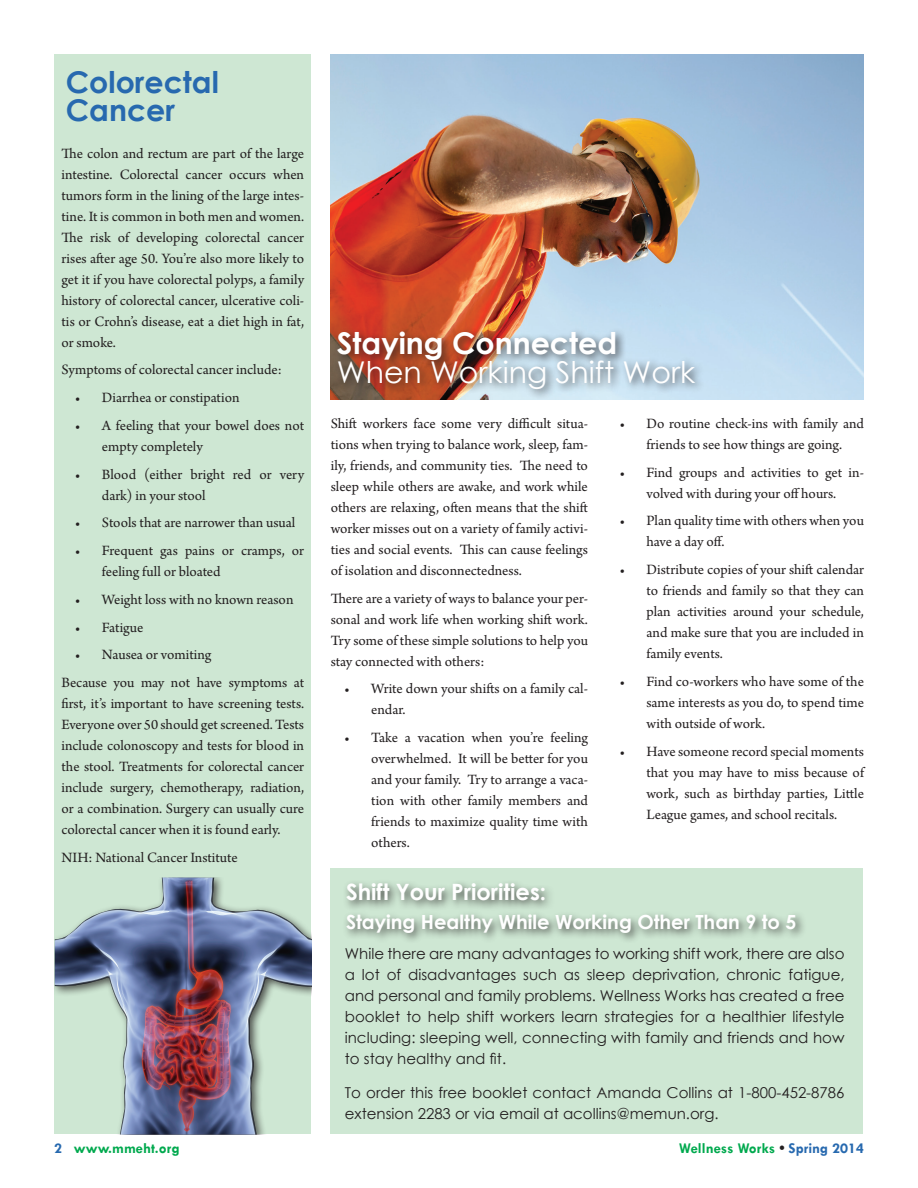
<style>
.page{position:relative;width:918px;height:1188px;background:#fff}
.page>*{position:absolute;margin:0;border:0;box-sizing:border-box;transform-origin:0 0}
.t1{font:30px "Century Gothic";color:#fff}
.t2{font:700 30px/28.5px "Century Gothic";color:#2769af}
.t3{font:700 30px "Century Gothic";color:#fff}
.t4{font:700 22.5px "Century Gothic";color:#fff}
.t5{font:700 19.5px "Century Gothic";color:#fff}
.t6{font:15px/21px "Arno Pro";color:#231f20;text-align:justify}
.t7{font:15px/21px "Century Gothic";color:#231f20;text-align:justify}
.t8{font:700 15px "Tw Cen";color:#00a94e}
.s1{color:#2769af}
.s2{color:#231f20}
</style>
<div class="page">
<div style="left:55px;top:55px;width:256px;height:1079px;background:#cee7d3"></div>
<img style="left:330px;top:54px;width:534px;height:346px">
<div style="left:334px;top:327px;width:371px;height:73px;background:#231f20;opacity:.75"></div>
<div style="left:331px;top:868px;width:532px;height:266px;background:#cee7d3"></div>
<div style="left:342px;top:879px;width:465px;height:65px;background:#231f20;opacity:.75"></div>
<img style="left:55px;top:878px;width:257px;height:257px">
<h1 class="t2" style="left:66px;top:66px;width:154px">Colorectal<br>Cancer</h1>
<p class="t6" style="left:61px;top:143px;width:244px">The colon and rectum are part of the large intestine. Colorectal cancer occurs when tumors form in the lining of the large intes&shy;tine. It is common in both men and women.<br>The risk of developing colorectal cancer rises after age 50. You’re also more likely to get it if you have colorectal polyps, a family history of colorectal cancer, ulcerative coli&shy;tis or Crohn’s disease, eat a diet high in fat, or smoke.</p>
<p class="t6" style="left:61px;top:360px;width:222px">Symptoms of colorectal cancer include:</p>
<p class="t6" style="left:75px;top:388px;width:166px">• Diarrhea or constipation</p>
<p class="t6" style="left:102px;top:416px;width:204px;text-indent:-27px">• A feeling that your bowel does not empty completely</p>
<p class="t6" style="left:102px;top:464px;width:204px;text-indent:-27px">• Blood (either bright red or very dark) in your stool</p>
<p class="t6" style="left:75px;top:513px;width:222px">• Stools that are narrower than usual</p>
<p class="t6" style="left:102px;top:541px;width:204px;text-indent:-27px">• Frequent gas pains or cramps, or feeling full or bloated</p>
<p class="t6" style="left:75px;top:590px;width:220px">• Weight loss with no known reason</p>
<p class="t6" style="left:75px;top:617px;width:70px">• Fatigue</p>
<p class="t6" style="left:61px;top:642px;width:244px;line-height:27.8px;text-indent:14px">• Nausea or vomiting<br>Because you may not have symptoms at</p>
<p class="t6" style="left:61px;top:694px;width:244px">first, it’s important to have screening tests.<br>Everyone over 50 should get screened. Tests include colonoscopy and tests for blood in the stool. Treatments for colorectal cancer include surgery, chemotherapy, radiation, or a combination. Surgery can usually cure colorectal cancer when it is found early.</p>
<p class="t6" style="left:61px;top:848px;width:178px">NIH: National Cancer Institute</p>
<h1 class="t3" style="left:337px;top:321px;width:282px">Staying Connected</h1>
<h1 class="t1" style="left:337px;top:351px;width:360px">When Working Shift Work</h1>
<p class="t6" style="left:331px;top:414px;width:259px">Shift workers face some very difficult situa&shy;tions when trying to balance work, sleep, fam&shy;ily, friends, and community ties. The need to sleep while others are awake, and work while others are relaxing, often means that the shift worker misses out on a variety of family activi&shy;ties and social events. This can cause feelings of isolation and disconnectedness.</p>
<p class="t6" style="left:331px;top:588px;width:259px">There are a variety of ways to balance your per&shy;sonal and work life when working shift work.<br>Try some of these simple solutions to help you stay connected with others:</p>
<p class="t6" style="left:371px;top:679px;width:218px;text-indent:-27px">• Write down your shifts on a family cal&shy;endar.</p>
<p class="t6" style="left:371px;top:728px;width:218px;text-indent:-27px">• Take a vacation when you’re feeling overwhelmed. It will be better for you and your family. Try to arrange a vaca&shy;tion with other family members and friends to maximize quality time with others.</p>
<p class="t6" style="left:620px;top:414px;width:246px;text-align:center">• Do routine check-ins with family and friends to see how things are going.</p>
<p class="t6" style="left:620px;top:462px;width:246px;text-align:center">• Find groups and activities to get in&shy;volved with during your off hours.</p>
<p class="t6" style="left:646px;top:511px;width:219px;text-indent:-27px">• Plan quality time with others when you have a day off.</p>
<p class="t6" style="left:646px;top:560px;width:219px;text-indent:-27px">• Distribute copies of your shift calendar to friends and family so that they can plan activities around your schedule, and make sure that you are included in family events.</p>
<p class="t6" style="left:646px;top:672px;width:219px;text-indent:-27px">• Find co-workers who have some of the same interests as you do, to spend time with outside of work.</p>
<p class="t6" style="left:646px;top:741px;width:219px;text-indent:-27px">• Have someone record special moments that you may have to miss because of work, such as birthday parties, Little League games, and school recitals.</p>
<h2 class="t4" style="left:346px;top:875px;width:202px">Shift Your Priorities:</h2>
<h3 class="t5" style="left:346px;top:907px;width:452px">Staying Healthy While Working Other Than 9 to 5</h3>
<p class="t7" style="left:345px;top:942px;width:501px">While there are many advantages to working shift work, there are also a lot of disadvantages such as sleep deprivation, chronic fatigue, and personal and family problems. Wellness Works has created a free booklet to help shift workers learn strategies for a healthier lifestyle including: sleeping well, connecting with family and friends and how to stay healthy and fit.</p>
<p class="t7" style="left:345px;top:1082px;width:501px">To order this free booklet contact Amanda Collins at 1-800-452-8786 extension 2283 or via email at acollins@memun.org.</p>
<p class="t8" style="left:54px;top:1139px;width:127px"><span class="s1">2</span> www.mmeht.org</p>
<p class="t8" style="left:679px;top:1139px;width:187px">Wellness Works <span class="s2">•</span> <span class="s1">Spring 2014</span></p>
</div>
